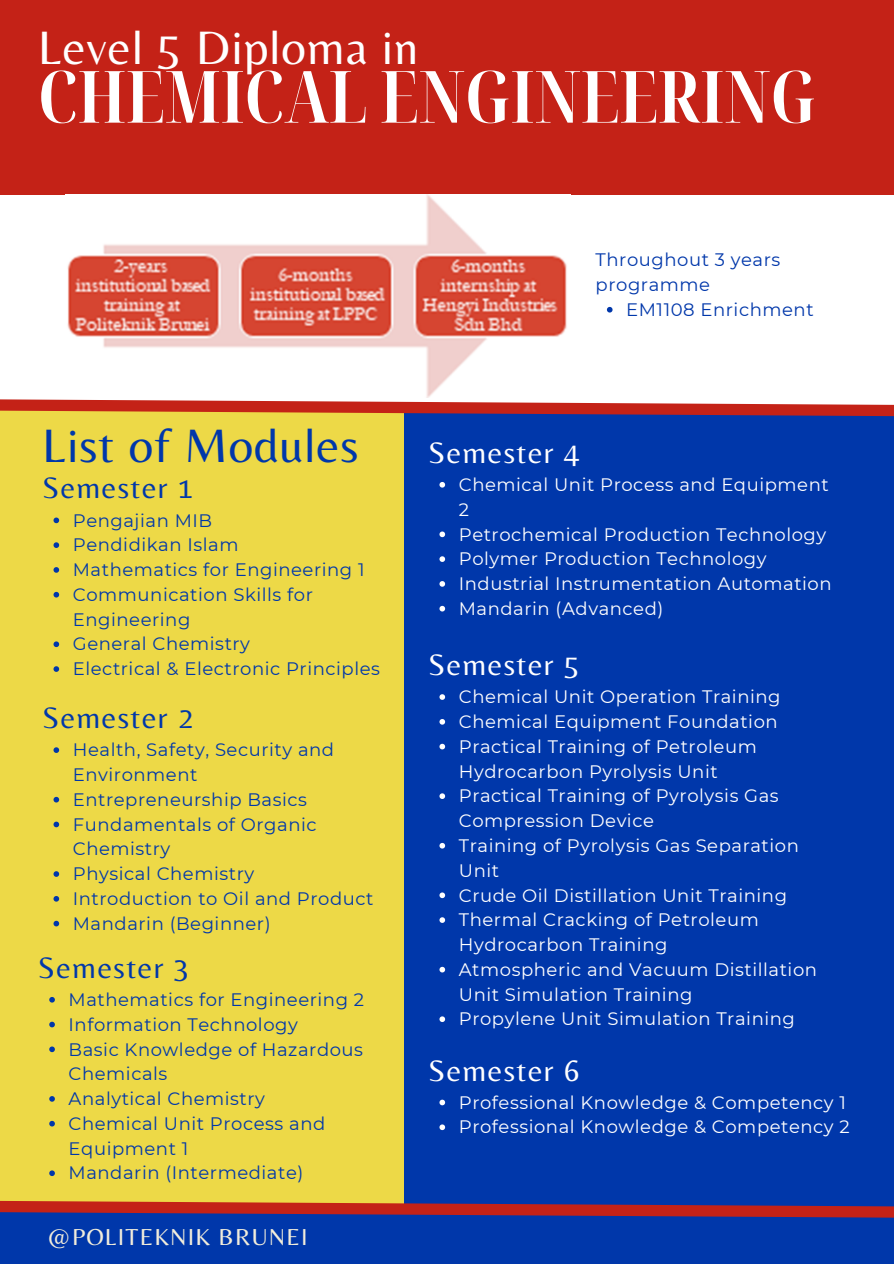
<style>
.page{position:relative;width:894px;height:1264px;background:#fff}
.page>*{position:absolute;margin:0;border:0;box-sizing:border-box;transform-origin:0 0}
.t1{font:700 extra-condensed 72px "Noto Serif Display";color:#fff}
.t2{font:48.75px "Belleza";letter-spacing:.02em;color:#fff}
.t3{font:48.75px "Belleza";letter-spacing:.02em;color:#0037aa}
.t4{font:30.75px "Belleza";letter-spacing:.045em;color:#0037aa}
.t5{font:30.75px "Belleza";letter-spacing:.045em;color:#fff}
.t6{font:24px "Belleza";letter-spacing:.05em;color:#f2eddb}
.t7{font:18px/24.8px "Montserrat";letter-spacing:.03em;color:#fff}
.t8{font:18px/24.8px "Montserrat";letter-spacing:.03em;color:#0037aa}
</style>
<div class="page">
<div style="left:0;top:407px;width:420px;height:802px;background:#edd947"></div>
<div style="left:404px;top:408px;width:489px;height:800px;background:#0037aa"></div>
<div style="left:0;top:0;width:893px;height:195px;background:#c42217"></div>
<div style="left:0;top:1209px;width:893px;height:54px;background:#0037aa"></div>
<svg style="left:0;top:1200px;width:893px;height:18px"></svg>
<img style="left:67px;top:195px;width:500px;height:198px">
<svg style="left:53px;top:517px;width:6px;height:6px"></svg>
<svg style="left:53px;top:542px;width:6px;height:6px"></svg>
<svg style="left:53px;top:567px;width:6px;height:5px"></svg>
<svg style="left:53px;top:592px;width:6px;height:5px"></svg>
<svg style="left:53px;top:641px;width:6px;height:6px"></svg>
<svg style="left:53px;top:666px;width:6px;height:6px"></svg>
<svg style="left:53px;top:747px;width:6px;height:6px"></svg>
<svg style="left:53px;top:796px;width:6px;height:6px"></svg>
<svg style="left:53px;top:821px;width:6px;height:6px"></svg>
<svg style="left:53px;top:871px;width:6px;height:5px"></svg>
<svg style="left:53px;top:896px;width:6px;height:5px"></svg>
<svg style="left:53px;top:920px;width:6px;height:6px"></svg>
<svg style="left:49px;top:997px;width:6px;height:5px"></svg>
<svg style="left:49px;top:1021px;width:6px;height:6px"></svg>
<svg style="left:49px;top:1046px;width:6px;height:6px"></svg>
<svg style="left:49px;top:1096px;width:6px;height:5px"></svg>
<svg style="left:49px;top:1120px;width:6px;height:6px"></svg>
<svg style="left:49px;top:1170px;width:6px;height:5px"></svg>
<svg style="left:439px;top:482px;width:6px;height:5px"></svg>
<svg style="left:439px;top:531px;width:6px;height:6px"></svg>
<svg style="left:439px;top:556px;width:6px;height:6px"></svg>
<svg style="left:439px;top:581px;width:6px;height:5px"></svg>
<svg style="left:439px;top:606px;width:6px;height:5px"></svg>
<svg style="left:606px;top:307px;width:6px;height:5px"></svg>
<svg style="left:439px;top:1099px;width:6px;height:6px"></svg>
<svg style="left:439px;top:1124px;width:6px;height:6px"></svg>
<svg style="left:439px;top:694px;width:6px;height:6px"></svg>
<svg style="left:439px;top:719px;width:6px;height:5px"></svg>
<svg style="left:439px;top:743px;width:6px;height:6px"></svg>
<svg style="left:439px;top:793px;width:6px;height:6px"></svg>
<svg style="left:439px;top:843px;width:6px;height:5px"></svg>
<svg style="left:439px;top:892px;width:6px;height:6px"></svg>
<svg style="left:439px;top:917px;width:6px;height:5px"></svg>
<svg style="left:439px;top:966px;width:6px;height:6px"></svg>
<svg style="left:439px;top:1016px;width:6px;height:6px"></svg>
<svg style="left:0;top:393px;width:893px;height:24px"></svg>
<p class="t2" style="left:38px;top:19px;width:382px">Level 5 Diploma in</p>
<p class="t1" style="left:38px;top:46px;width:779px">CHEMICAL ENGINEERING</p>
<p class="t8" style="left:595px;top:247px;width:186px">Throughout 3 years programme</p>
<p class="t3" style="left:42px;top:416px;width:318px">List of Modules</p>
<p class="t4" style="left:42px;top:470px;width:153px">Semester 1</p>
<p class="t8" style="left:73px;top:507px;width:141px">Pengajian MIB</p>
<p class="t8" style="left:73px;top:532px;width:167px">Pendidikan Islam</p>
<p class="t8" style="left:73px;top:557px;width:293px">Mathematics for Engineering 1</p>
<p class="t8" style="left:73px;top:582px;width:241px">Communication Skills for<br>Engineering</p>
<p class="t8" style="left:73px;top:631px;width:179px">General Chemistry</p>
<p class="t8" style="left:73px;top:656px;width:308px">Electrical &amp; Electronic Principles</p>
<p class="t4" style="left:42px;top:699px;width:153px">Semester 2</p>
<p class="t8" style="left:73px;top:737px;width:263px">Health, Safety, Security and<br>Environment</p>
<p class="t8" style="left:73px;top:787px;width:235px">Entrepreneurship Basics</p>
<p class="t8" style="left:73px;top:811px;width:245px">Fundamentals of Organic<br>Chemistry</p>
<p class="t8" style="left:73px;top:861px;width:183px">Physical Chemistry</p>
<p class="t8" style="left:73px;top:886px;width:302px">Introduction to Oil and Product</p>
<p class="t8" style="left:73px;top:911px;width:199px">Mandarin (Beginner)</p>
<p class="t4" style="left:38px;top:949px;width:153px">Semester 3</p>
<p class="t8" style="left:69px;top:987px;width:297px">Mathematics for Engineering 2</p>
<p class="t8" style="left:69px;top:1011px;width:231px">Information Technology</p>
<p class="t8" style="left:69px;top:1036px;width:296px">Basic Knowledge of Hazardous<br>Chemicals</p>
<p class="t8" style="left:69px;top:1086px;width:198px">Analytical Chemistry</p>
<p class="t8" style="left:69px;top:1110px;width:258px">Chemical Unit Process and<br>Equipment 1</p>
<p class="t8" style="left:69px;top:1160px;width:236px">Mandarin (Intermediate)</p>
<p class="t6" style="left:47px;top:1222px;width:262px">@POLITEKNIK BRUNEI</p>
<p class="t8" style="left:626px;top:297px;width:189px">EM1108 Enrichment</p>
<p class="t5" style="left:428px;top:434px;width:153px">Semester 4</p>
<p class="t7" style="left:458px;top:472px;width:371px">Chemical Unit Process and Equipment<br>2</p>
<p class="t7" style="left:458px;top:521px;width:369px">Petrochemical Production Technology</p>
<p class="t7" style="left:458px;top:546px;width:309px">Polymer Production Technology</p>
<p class="t7" style="left:458px;top:571px;width:374px">Industrial Instrumentation Automation</p>
<p class="t7" style="left:458px;top:596px;width:206px">Mandarin (Advanced)</p>
<p class="t5" style="left:428px;top:646px;width:153px">Semester 5</p>
<p class="t7" style="left:458px;top:684px;width:323px">Chemical Unit Operation Training</p>
<p class="t7" style="left:458px;top:709px;width:320px">Chemical Equipment Foundation</p>
<p class="t7" style="left:458px;top:734px;width:299px">Practical Training of Petroleum<br>Hydrocarbon Pyrolysis Unit</p>
<p class="t7" style="left:458px;top:783px;width:321px">Practical Training of Pyrolysis Gas<br>Compression Device</p>
<p class="t7" style="left:458px;top:833px;width:341px">Training of Pyrolysis Gas Separation<br>Unit</p>
<p class="t7" style="left:458px;top:882px;width:329px">Crude Oil Distillation Unit Training</p>
<p class="t7" style="left:458px;top:907px;width:301px">Thermal Cracking of Petroleum<br>Hydrocarbon Training</p>
<p class="t7" style="left:458px;top:957px;width:359px">Atmospheric and Vacuum Distillation<br>Unit Simulation Training</p>
<p class="t7" style="left:458px;top:1006px;width:337px">Propylene Unit Simulation Training</p>
<p class="t5" style="left:428px;top:1052px;width:153px">Semester 6</p>
<p class="t7" style="left:458px;top:1089px;width:388px">Professional Knowledge &amp; Competency 1</p>
<p class="t7" style="left:458px;top:1114px;width:392px">Professional Knowledge &amp; Competency 2</p>
</div>
